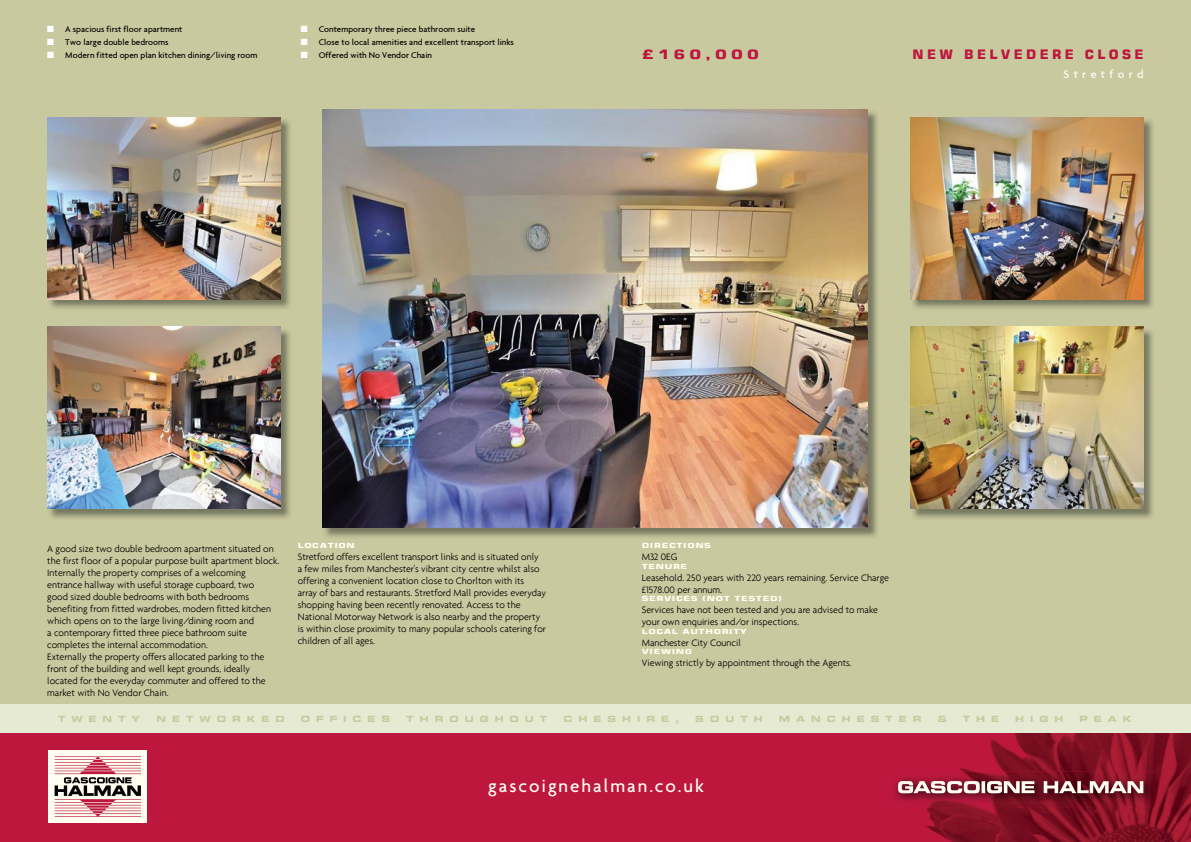
<style>
.page{position:relative;width:1191px;height:842px;background:#fff}
.page>*{position:absolute;margin:0;border:0;box-sizing:border-box;transform-origin:0 0}
.t1{font:500 19px "Agenda";letter-spacing:.1em;color:#fffef0}
.t2{font:700 13px "Square 721 BT";letter-spacing:.255em;color:#bd173e}
.t3{font:700 13px "Square 721 BT";letter-spacing:.255em;color:#bd173e;scale:1.3 1}
.t4{font:500 12px "Agenda";letter-spacing:.36em;color:#fff}
.t5{font:300 10px/12px "Agenda";color:#000}
.t6{font:500 9px "Agenda";color:#000}
.t7{font:700 expanded 8.5px "Square 721 BT";letter-spacing:.705em;color:#c9c99f}
.t8{font:700 7px "Square 721 BT";letter-spacing:.06em;color:#fffef0;scale:1.4 1}
.s1{color:#fff}
</style>
<div class="page">
<div style="left:0;top:723px;width:1191px;height:119px;background:#bd173e"></div>
<img style="left:926px;top:733px;width:254px;height:93px">
<img style="left:894px;top:777px;width:32px;height:25px">
<img style="left:926px;top:771px;width:232px;height:37px">
<svg style="left:898px;top:781px;width:81px;height:12px"></svg>
<svg style="left:981px;top:781px;width:4px;height:12px"></svg>
<svg style="left:987px;top:781px;width:47px;height:12px"></svg>
<svg style="left:1043px;top:781px;width:100px;height:12px"></svg>
<div style="left:0;top:0;width:1191px;height:706px;background:#c9c99f"></div>
<div style="left:0;top:705px;width:1191px;height:28px;background:#e6ead3"></div>
<div style="left:49px;top:750px;width:98px;height:73px;background:#fffef0"></div>
<svg style="left:55px;top:756px;width:86px;height:61px"></svg>
<img style="left:324px;top:110px;width:554px;height:427px">
<img style="left:322px;top:110px;width:545px;height:418px">
<img style="left:48px;top:119px;width:242px;height:190px">
<img style="left:47px;top:118px;width:234px;height:181px">
<img style="left:48px;top:329px;width:242px;height:190px">
<img style="left:47px;top:327px;width:234px;height:181px">
<img style="left:911px;top:118px;width:242px;height:191px">
<img style="left:910px;top:118px;width:233px;height:181px">
<img style="left:911px;top:328px;width:242px;height:191px">
<img style="left:910px;top:327px;width:233px;height:181px">
<p class="t6" style="left:47px;top:24px;width:137px"><span class="s1">■</span> A spacious first floor apartment</p>
<p class="t6" style="left:47px;top:37px;width:123px"><span class="s1">■</span> Two large double bedrooms</p>
<p class="t6" style="left:47px;top:50px;width:212px"><span class="s1">■</span> Modern fitted open plan kitchen dining/living room</p>
<p class="t6" style="left:301px;top:24px;width:176px"><span class="s1">■</span> Contemporary three piece bathroom suite</p>
<p class="t6" style="left:301px;top:37px;width:215px"><span class="s1">■</span> Close to local amenities and excellent transport links</p>
<p class="t6" style="left:301px;top:50px;width:133px"><span class="s1">■</span> Offered with No Vendor Chain</p>
<h2 class="t3" style="left:642px;top:47px;width:91px">£160,000</h2>
<h2 class="t2" style="left:912px;top:47px;width:232px">NEW BELVEDERE CLOSE</h2>
<p class="t4" style="left:1063px;top:67px;width:82px">Stretford</p>
<p class="t5" style="left:47px;top:543px;width:234px">A good size two double bedroom apartment situated on the first floor of a popular purpose built apartment block.<br>Internally the property comprises of a welcoming entrance hallway with useful storage cupboard, two<br>good sized double bedrooms with both bedrooms benefiting from fitted wardrobes, modern fitted kitchen which opens on to the large living/dining room and<br>a contemporary fitted three piece bathroom suite completes the internal accommodation.<br>Externally the property offers allocated parking to the front of the building and well kept grounds, ideally located for the everyday commuter and offered to the market with No Vendor Chain.</p>
<p class="t8" style="left:298px;top:542px;width:42px">LOCATION</p>
<p class="t5" style="left:298px;top:551px;width:250px">Stretford offers excellent transport links and is situated only<br>a few miles from Manchester's vibrant city centre whilst also offering a convenient location close to Chorlton with its array of bars and restaurants. Stretford Mall provides everyday shopping having been recently renovated. Access to the National Motorway Network is also nearby and the property is within close proximity to many popular schools catering for children of all ages.</p>
<p class="t8" style="left:642px;top:542px;width:51px">DIRECTIONS</p>
<p class="t5" style="left:642px;top:551px;width:37px">M32 0EG</p>
<p class="t8" style="left:642px;top:562px;width:34px">TENURE</p>
<p class="t5" style="left:642px;top:571px;width:249px">Leasehold. 250 years with 220 years remaining. Service Charge £1578.00 per annum.</p>
<p class="t8" style="left:642px;top:594px;width:102px">SERVICES (NOT TESTED)</p>
<p class="t5" style="left:642px;top:604px;width:238px">Services have not been tested and you are advised to make your own enquiries and/or inspections.</p>
<p class="t8" style="left:642px;top:627px;width:77px">LOCAL AUTHORITY</p>
<p class="t5" style="left:642px;top:636px;width:101px">Manchester City Council</p>
<p class="t8" style="left:642px;top:647px;width:37px">VIEWING</p>
<p class="t5" style="left:642px;top:657px;width:211px">Viewing strictly by appointment through the Agents.</p>
<p class="t7" style="left:58px;top:714px;width:84px">TWENTY</p>
<p class="t7" style="left:156px;top:714px;width:130px">NETWORKED</p>
<p class="t7" style="left:301px;top:714px;width:91px">OFFICES</p>
<p class="t7" style="left:406px;top:714px;width:143px">THROUGHOUT</p>
<p class="t7" style="left:563px;top:714px;width:117px">CHESHIRE,</p>
<p class="t7" style="left:695px;top:714px;width:69px">SOUTH</p>
<p class="t7" style="left:779px;top:714px;width:144px">MANCHESTER</p>
<p class="t7" style="left:937px;top:714px;width:10px">&amp;</p>
<p class="t7" style="left:962px;top:714px;width:38px">THE</p>
<p class="t7" style="left:1015px;top:714px;width:50px">HIGH</p>
<p class="t7" style="left:1079px;top:714px;width:54px">PEAK</p>
<h1 class="t1" style="left:488px;top:774px;width:217px">gascoignehalman.co.uk</h1>
</div>
